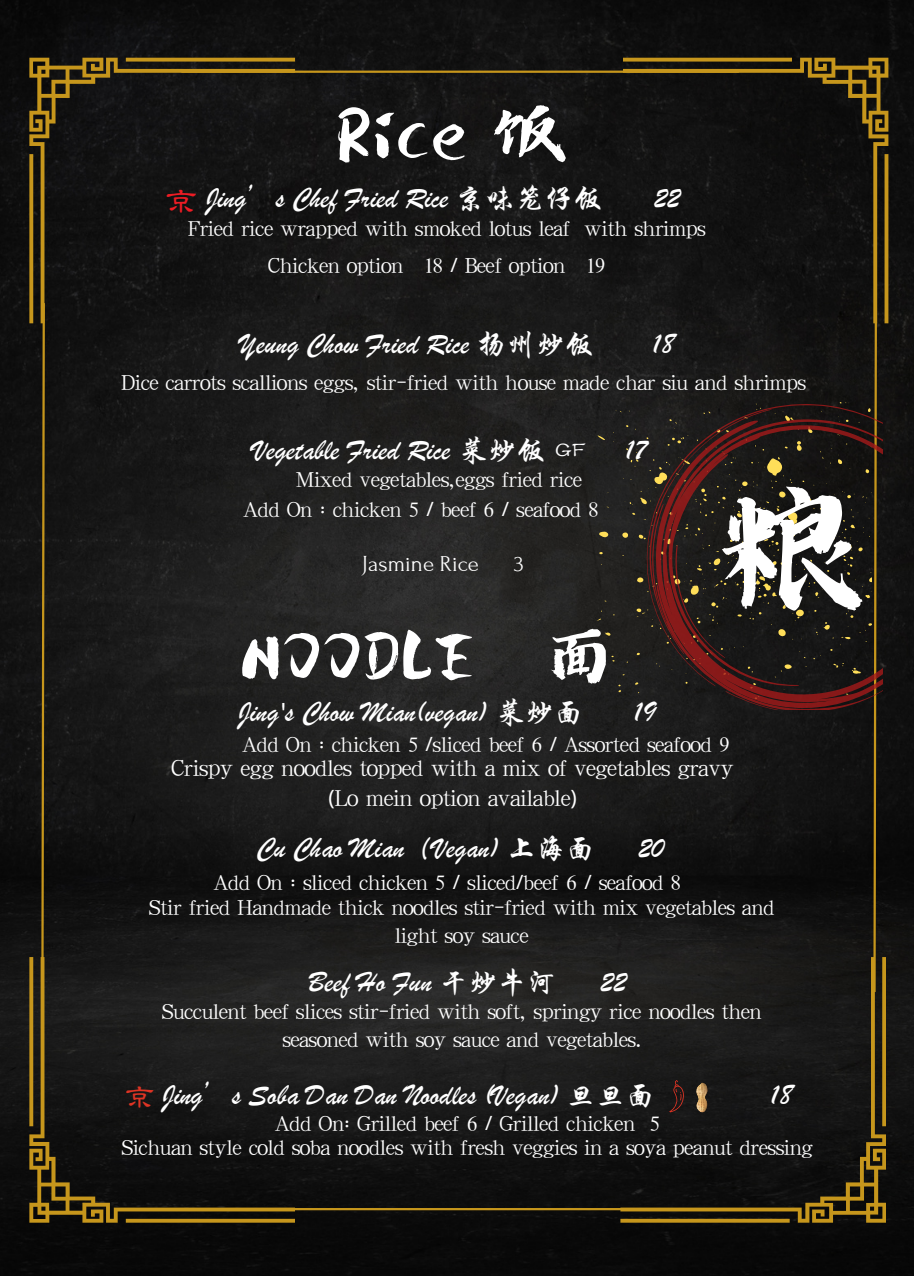
<style>
.page{position:relative;width:914px;height:1276px;background:#fff}
.page>*{position:absolute;margin:0;border:0;box-sizing:border-box;transform-origin:0 0}
.t1{font:155.7px "Canva Oriental Brush";color:#fff}
.t2{font:75.15px "Canva Oriental Brush";color:#fff}
.t3{font:68.7px "Canva Oriental Brush";color:#fff}
.t4{font:33.3px "Hellofont ID Xiao Li Shu";color:#ed1c24}
.t5{font:30.75px "Hellofont ID Xiao Li Shu";color:#df3424}
.t6{font:29.55px "ST Xingkai";color:#fff}
.t7{font:22.65px "Forum";color:#fff}
.t8{font:21.9px "Hellofont ID Xiao Li Shu";color:#fff}
.t9{font:21.15px "Hellofont ID Ke Song";color:#fff}
.t10{font:19.8px/27.5px "Hellofont ID Ke Song";color:#fff;text-align:center}
.s1{font-family:"Noto Sans"}
</style>
<div class="page">
<img style="left:0;top:0;width:913px;height:1275px">
<svg style="left:30px;top:58px;width:265px;height:265px;background:#1d1b13"></svg>
<svg style="left:623px;top:58px;width:265px;height:265px;background:#1c1911"></svg>
<svg style="left:620px;top:957px;width:266px;height:265px;background:#201d16"></svg>
<svg style="left:29px;top:957px;width:266px;height:265px;background:#211e17"></svg>
<hr style="left:181px;top:71px;width:558px;height:2px;background:#c6961c">
<hr style="left:196px;top:1208px;width:557px;height:2px;background:#c6961c">
<svg style="left:40px;top:301px;width:6px;height:679px;background:#594616"></svg>
<svg style="left:872px;top:315px;width:6px;height:679px;background:#594514"></svg>
<svg style="left:596px;top:399px;width:276px;height:300px;background:#23221f"></svg>
<svg style="left:646px;top:404px;width:237px;height:282px;background:#261c16"></svg>
<svg style="left:649px;top:409px;width:123px;height:95px;background:#34201c"></svg>
<svg style="left:649px;top:504px;width:234px;height:206px;background:#2b1c18"></svg>
<svg style="left:656px;top:1079px;width:35px;height:35px"></svg>
<img style="left:685px;top:1080px;width:34px;height:34px">
<p class="t2" style="left:335px;top:101px;width:232px">Rice 饭</p>
<p class="t6" style="left:206px;top:183px;width:399px">Jing’s Chef Fried Rice 京味笼仔饭</p>
<p class="t6" style="left:654px;top:183px;width:27px">22</p>
<p class="t10" style="left:188px;top:214px;width:519px">Fried rice wrapped with smoked lotus leaf with shrimps</p>
<p class="t10" style="left:268px;top:251px;width:339px">Chicken option 18 <span class="s1">/</span> Beef option 19</p>
<p class="t4" style="left:165px;top:180px;width:35px">京</p>
<p class="t6" style="left:240px;top:329px;width:356px">Yeung Chow Fried Rice 扬州炒饭</p>
<p class="t6" style="left:652px;top:329px;width:23px">18</p>
<p class="t10" style="left:121px;top:369px;width:686px">Dice carrots scallions eggs, stir-fried with house made char siu and shrimps</p>
<p class="t6" style="left:253px;top:435px;width:294px">Vegetable Fried Rice 菜炒饭</p>
<p class="t6" style="left:626px;top:435px;width:22px">17</p>
<p class="t10" style="left:296px;top:465px;width:287px">Mixed vegetables,eggs fried rice</p>
<p class="t10" style="left:243px;top:495px;width:356px">Add On : chicken 5 <span class="s1">/</span> beef 6 <span class="s1">/</span> seafood 8</p>
<p class="t8" style="left:555px;top:436px;width:32px">GF</p>
<p class="t7" style="left:362px;top:551px;width:118px">Jasmine Rice</p>
<p class="t7" style="left:514px;top:551px;width:11px">3</p>
<p class="t1" style="left:713px;top:483px;width:154px">粮</p>
<p class="t3" style="left:240px;top:626px;width:374px">NOODLE 面</p>
<p class="t6" style="left:238px;top:697px;width:347px">Jing's Chow Mian(vegan) 菜炒面</p>
<p class="t6" style="left:634px;top:697px;width:23px">19</p>
<p class="t10" style="left:242px;top:730px;width:489px">Add On : chicken 5 <span class="s1">/</span>sliced beef 6 <span class="s1">/</span> Assorted seafood 9</p>
<p class="t9" style="left:171px;top:754px;width:563px">Crispy egg noodles topped with a mix of vegetables gravy</p>
<p class="t9" style="left:328px;top:783px;width:250px"><span class="s1">(</span>Lo mein option available<span class="s1">)</span></p>
<p class="t6" style="left:256px;top:833px;width:340px">Cu Chao Mian（Vegan) 上海面</p>
<p class="t6" style="left:638px;top:833px;width:27px">20</p>
<p class="t10" style="left:214px;top:868px;width:469px">Add On : sliced chicken 5 <span class="s1">/</span> sliced<span class="s1">/</span>beef 6 <span class="s1">/</span> seafood 8</p>
<p class="t10" style="left:149px;top:893px;width:626px">Stir fried Handmade thick noodles stir-fried with mix vegetables and light soy sauce</p>
<p class="t6" style="left:308px;top:967px;width:251px">Beef Ho Fun 干炒牛河</p>
<p class="t6" style="left:600px;top:967px;width:27px">22</p>
<p class="t10" style="left:162px;top:997px;width:601px">Succulent beef slices stir-fried with soft, springy rice noodles then seasoned with soy sauce and vegetables.</p>
<p class="t6" style="left:162px;top:1080px;width:494px">Jing’s Soba Dan Dan Noodles (Vegan) 旦旦面</p>
<p class="t6" style="left:770px;top:1080px;width:23px">18</p>
<p class="t10" style="left:275px;top:1110px;width:386px">Add On: Grilled beef 6 <span class="s1">/</span> Grilled chicken 5</p>
<p class="t10" style="left:122px;top:1133px;width:692px">Sichuan style cold soba noodles with fresh veggies in a soya peanut dressing</p>
<p class="t5" style="left:125px;top:1077px;width:32px">京</p>
</div>
